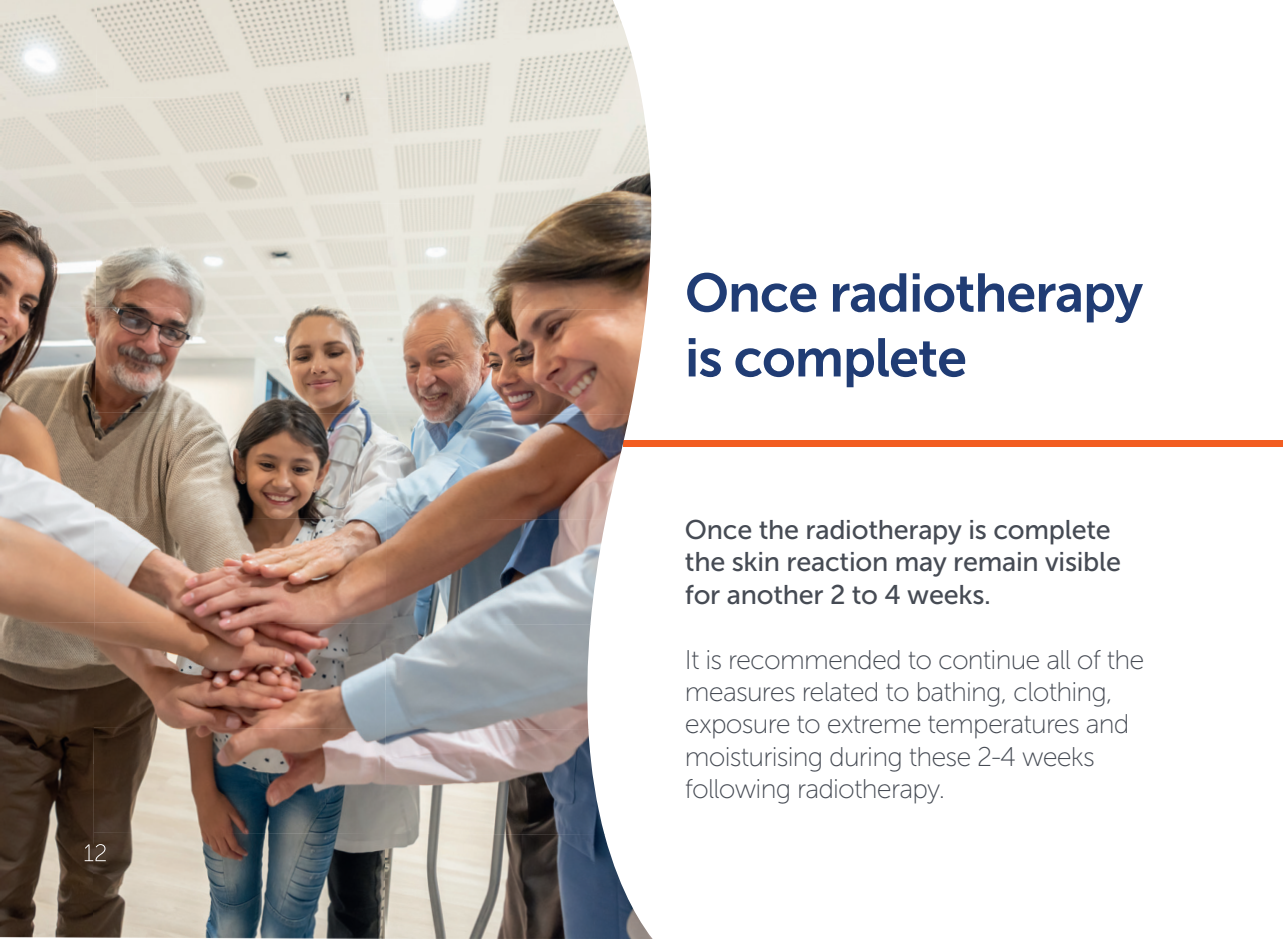
<style>
.page{position:relative;width:1283px;height:939px;background:#fff}
.page>*{position:absolute;margin:0;border:0;box-sizing:border-box;transform-origin:0 0}
.t1{font:54px/64.8px "Museo Sans 700";letter-spacing:-.02em;color:#203c74}
.t2{font:27px/32.4px "Museo Sans 100";letter-spacing:-.03em;color:#464b54}
.t3{font:27px/32.4px "Museo Sans 500";letter-spacing:-.01em;color:#464b54}
</style>
<div class="page">
<div style="left:623px;top:440px;width:660px;height:6px;background:#f25d21"></div>
<svg style="left:0;top:937px;width:93px;height:1px"></svg>
<img style="left:97px;top:0;width:544px;height:97px">
<img style="left:0;top:0;width:97px;height:622px">
<img style="left:96px;top:97px;width:555px;height:105px">
<img style="left:95px;top:202px;width:557px;height:106px">
<img style="left:95px;top:307px;width:551px;height:108px">
<img style="left:95px;top:412px;width:534px;height:105px">
<img style="left:94px;top:517px;width:512px;height:107px">
<img style="left:94px;top:622px;width:496px;height:105px">
<img style="left:0;top:622px;width:94px;height:315px">
<img style="left:93px;top:727px;width:511px;height:105px">
<img style="left:93px;top:832px;width:559px;height:106px">
<img style="left:85px;top:844px;width:21px;height:17px">
<h1 class="t1" style="left:685px;top:260px;width:460px">Once radiotherapy is complete</h1>
<p class="t3" style="left:685px;top:513px;width:438px">Once the radiotherapy is complete the skin reaction may remain visible for another 2 to 4 weeks.</p>
<p class="t2" style="left:685px;top:643px;width:461px">It is recommended to continue all of the measures related to bathing, clothing, exposure to extreme temperatures and moisturising during these 2-4 weeks following radiotherapy.</p>
</div>
